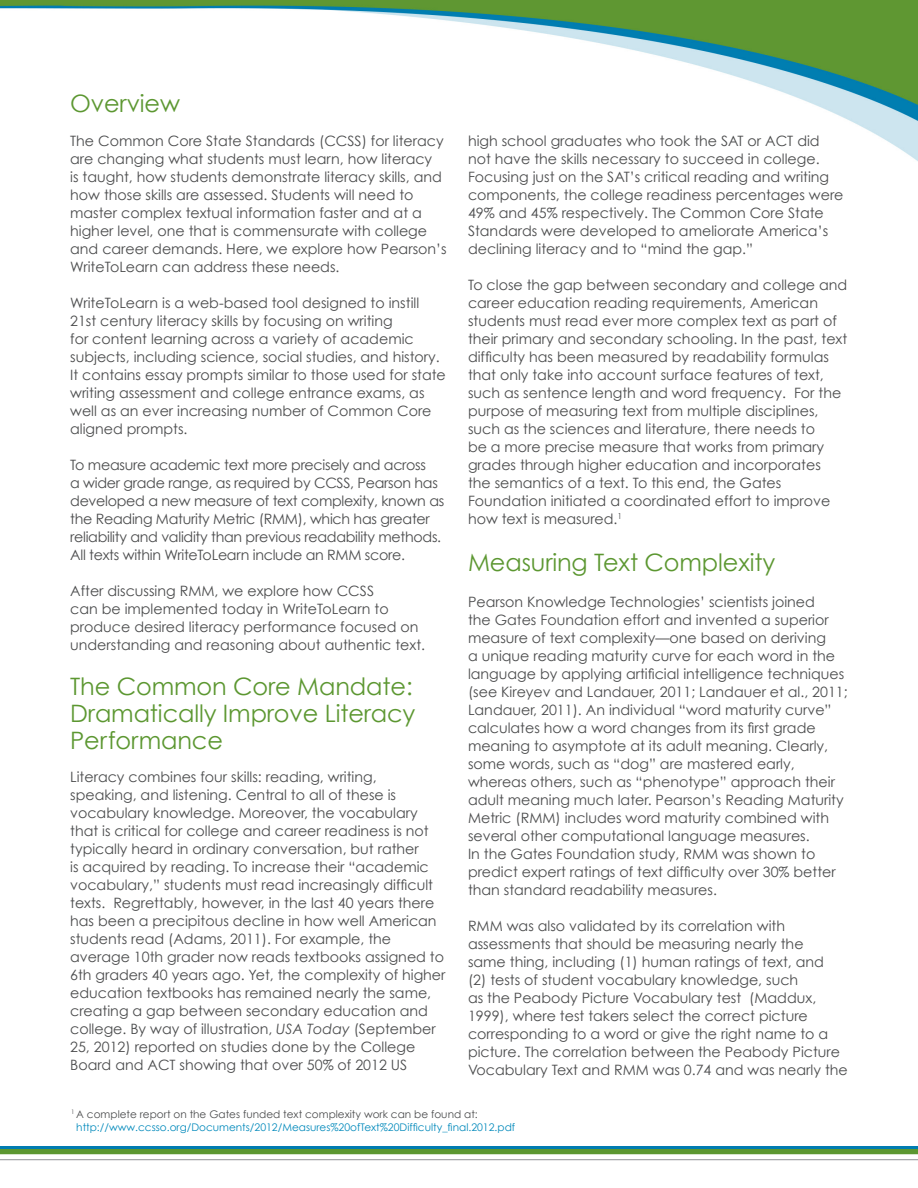
<style>
.page{position:relative;width:918px;height:1188px;background:#fff}
.page>*{position:absolute;margin:0;border:0;box-sizing:border-box;transform-origin:0 0}
.body{font:24px/27px "Century Gothic";letter-spacing:-.005em;color:#5c9731;text-align:justify}
.body-2{font:14.25px/18px "Century Gothic";color:#4b4c4d}
.body-3{font:14.25px/18px "Century Gothic";letter-spacing:-.02em;color:#4b4c4d}
.body-4{font:10.5px/13.5px "Century Gothic";color:#0089bb}
.s1{font-style:italic}
.s2{color:#4b4c4d}
</style>
<div class="page">
<img style="left:0;top:0;width:918px;height:161px">
<hr style="left:0;top:1159px;width:918px;height:1px;background:#9d9fa2">
<div style="left:0;top:1148px;width:918px;height:6px;background:#5c9731"></div>
<hr style="left:0;top:1146px;width:918px;height:3px;background:#007cb1">
<p class="body" style="left:70px;top:90px;width:111px">Overview</p>
<p class="body-2" style="left:70px;top:131px;width:378px">The Common Core State Standards (CCSS) for literacy are changing what students must learn, how literacy<br>is taught, how students demonstrate literacy skills, and how those skills are assessed. Students will need to master complex textual information faster and at a higher level, one that is commensurate with college and career demands. Here, we explore how Pearson’s WriteToLearn can address these needs.</p>
<p class="body-2" style="left:70px;top:293px;width:377px">WriteToLearn is a web-based tool designed to instill 21st century literacy skills by focusing on writing<br>for content learning across a variety of academic subjects, including science, social studies, and history.<br>It contains essay prompts similar to those used for state writing assessment and college entrance exams, as well as an ever increasing number of Common Core aligned prompts.</p>
<p class="body-3" style="left:70px;top:455px;width:376px">To measure academic text more precisely and across<br>a wider grade range, as required by CCSS, Pearson has developed a new measure of text complexity, known as the Reading Maturity Metric (RMM), which has greater reliability and validity than previous readability methods.<br>All texts within WriteToLearn include an RMM score.</p>
<p class="body-2" style="left:70px;top:581px;width:356px">After discussing RMM, we explore how CCSS<br>can be implemented today in WriteToLearn to produce desired literacy performance focused on understanding and reasoning about authentic text.</p>
<p class="body" style="left:70px;top:672px;width:347px">The Common Core Mandate:<br>Dramatically Improve Literacy Performance</p>
<p class="body-2" style="left:70px;top:767px;width:377px">Literacy combines four skills: reading, writing, speaking, and listening. Central to all of these is vocabulary knowledge. Moreover, the vocabulary that is critical for college and career readiness is not typically heard in ordinary conversation, but rather<br>is acquired by reading. To increase their “academic vocabulary,” students must read increasingly difficult texts. Regrettably, however, in the last 40 years there has been a precipitous decline in how well American students read (Adams, 2011). For example, the average 10th grader now reads textbooks assigned to 6th graders 40 years ago. Yet, the complexity of higher education textbooks has remained nearly the same, creating a gap between secondary education and college. By way of illustration, <span class="s1">USA Today</span> (September 25, 2012) reported on studies done by the College Board and ACT showing that over 50% of 2012 US</p>
<p class="body-2" style="left:468px;top:131px;width:377px">high school graduates who took the SAT or ACT did not have the skills necessary to succeed in college.<br>Focusing just on the SAT’s critical reading and writing components, the college readiness percentages were 49% and 45% respectively. The Common Core State Standards were developed to ameliorate America’s declining literacy and to “mind the gap.”</p>
<p class="body-2" style="left:468px;top:275px;width:381px">To close the gap between secondary and college and career education reading requirements, American students must read ever more complex text as part of their primary and secondary schooling. In the past, text difficulty has been measured by readability formulas that only take into account surface features of text, such as sentence length and word frequency. For the purpose of measuring text from multiple disciplines, such as the sciences and literature, there needs to<br>be a more precise measure that works from primary grades through higher education and incorporates<br>the semantics of a text. To this end, the Gates Foundation initiated a coordinated effort to improve how text is measured.<sup>1</sup></p>
<p class="body" style="left:468px;top:549px;width:309px">Measuring Text Complexity</p>
<p class="body-2" style="left:468px;top:593px;width:381px">Pearson Knowledge Technologies’ scientists joined<br>the Gates Foundation effort and invented a superior measure of text complexity—one based on deriving<br>a unique reading maturity curve for each word in the language by applying artificial intelligence techniques (see Kireyev and Landauer, 2011; Landauer et al., 2011; Landauer, 2011). An individual “word maturity curve” calculates how a word changes from its first grade meaning to asymptote at its adult meaning. Clearly, some words, such as “dog” are mastered early, whereas others, such as “phenotype” approach their adult meaning much later. Pearson’s Reading Maturity Metric (RMM) includes word maturity combined with several other computational language measures.<br>In the Gates Foundation study, RMM was shown to predict expert ratings of text difficulty over 30% better than standard readability measures.</p>
<p class="body-2" style="left:468px;top:917px;width:381px">RMM was also validated by its correlation with assessments that should be measuring nearly the<br>same thing, including (1) human ratings of text, and<br>(2) tests of student vocabulary knowledge, such<br>as the Peabody Picture Vocabulary test (Maddux, 1999), where test takers select the correct picture corresponding to a word or give the right name to a picture. The correlation between the Peabody Picture Vocabulary Text and RMM was 0.74 and was nearly the</p>
<p class="body-4" style="left:76px;top:1107px;width:440px;text-indent:-5px"><sup>1</sup> <span class="s2">A complete report on the Gates funded text complexity work can be found at: </span>http://www.ccsso.org/Documents/2012/Measures%20ofText%20Difficulty_final.2012.pdf</p>
</div>
